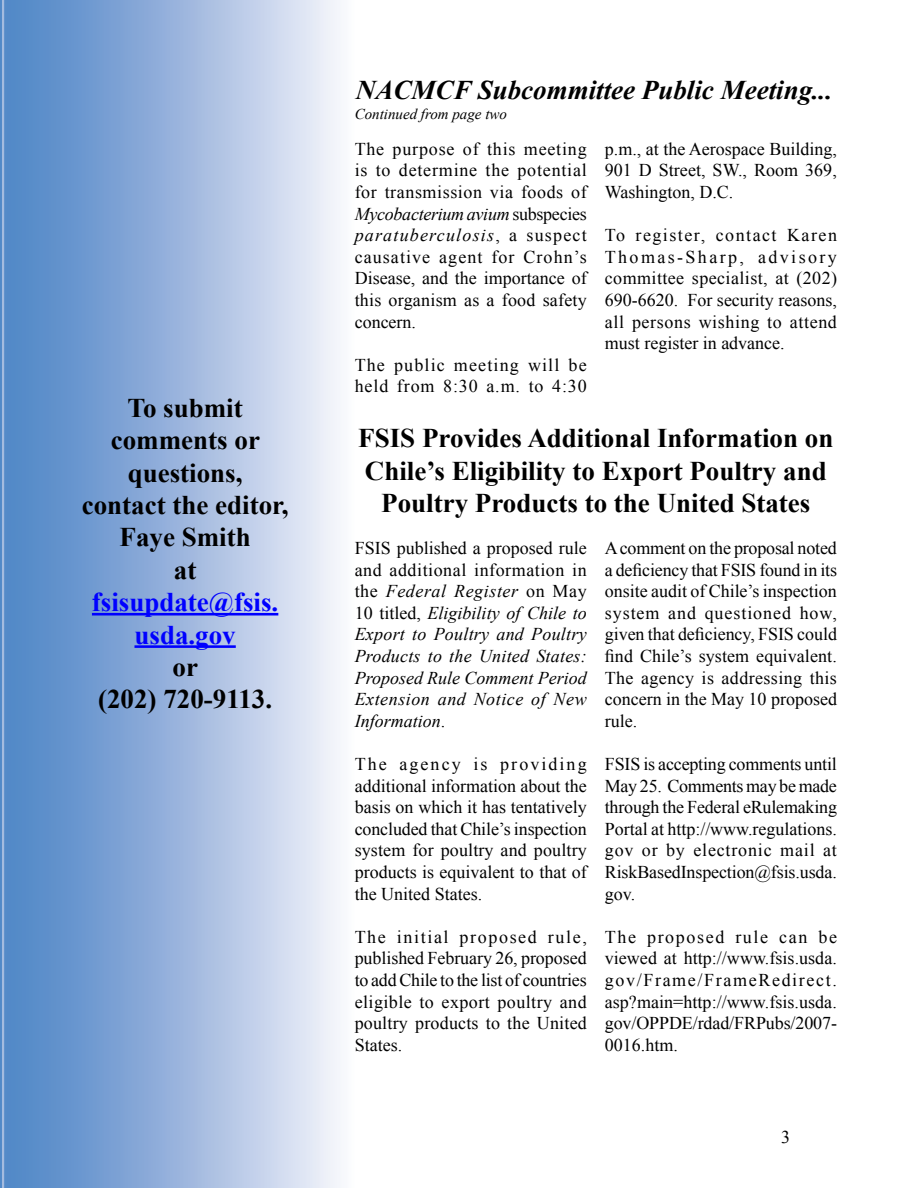
<style>
.page{position:relative;width:918px;height:1188px;background:#fff}
.page>*{position:absolute;margin:0;border:0;box-sizing:border-box;transform-origin:0 0}
.t1{font:700 27px/32.4px "Times New Roman";color:#000;text-align:center}
.t2{font:italic 700 27px "Times New Roman";color:#000}
.t3{font:700 27px/32.4px "Times New Roman";color:#00f;text-align:center}
.t4{font:18px/21.6px "Times New Roman";color:#000;text-align:justify}
.t5{font:italic 18px/21.6px "Times New Roman";color:#000;text-align:justify}
.t6{font:18px/21.6px "Times New Roman";letter-spacing:.065em;color:#000}
.t7{font:italic 15px "Times New Roman";color:#000}
.s1{font-style:italic}
.s2{font-style:normal}
</style>
<div class="page">
<div style="left:0;top:0;width:355px;height:1188px;background:linear-gradient(to right,#477ec3,#f6f4fb)"></div>
<hr style="left:92px;top:613px;width:186px;height:3px;background:#00f">
<hr style="left:134px;top:645px;width:102px;height:3px;background:#00f">
<h1 class="t1" style="left:82px;top:391px;width:208px">To submit comments or questions,<br>contact the editor,<br>Faye Smith<br>at</h1>
<h1 class="t3" style="left:92px;top:585px;width:188px">fsisupdate@fsis. usda.gov</h1>
<h1 class="t1" style="left:98px;top:650px;width:175px">or<br>(202) 720-9113.</h1>
<h1 class="t2" style="left:356px;top:71px;width:478px">NACMCF Subcommittee Public Meeting...</h1>
<p class="t7" style="left:355px;top:104px;width:154px">Continued from page two</p>
<p class="t4" style="left:355px;top:138px;width:234px">The purpose of this meeting is to determine the potential for transmission via foods of <span class="s1">Mycobacterium avium</span> subspecies <span class="s1">paratuberculosis</span>, a suspect causative agent for Crohn’s Disease, and the importance of this organism as a food safety concern.</p>
<p class="t6" style="left:355px;top:354px;width:234px">The public meeting will be held from 8:30 a.m. to 4:30</p>
<p class="t4" style="left:605px;top:138px;width:234px">p.m., at the Aerospace Building, 901 D Street, SW., Room 369, Washington, D.C.</p>
<p class="t4" style="left:605px;top:224px;width:234px">To register, contact Karen Thomas-Sharp, advisory committee specialist, at (202)<br>690-6620. For security reasons, all persons wishing to attend must register in advance.</p>
<h1 class="t1" style="left:358px;top:421px;width:477px">FSIS Provides Additional Information on<br>Chile’s Eligibility to Export Poultry and<br>Poultry Products to the United States</h1>
<p class="t5" style="left:355px;top:537px;width:234px"><span class="s2">FSIS published a proposed rule and additional information in the</span> Federal Register <span class="s2">on May 10 titled,</span> Eligibility of Chile to Export to Poultry and Poultry Products to the United States:<br>Proposed Rule Comment Period Extension and Notice of New Information<span class="s2">.</span></p>
<p class="t4" style="left:355px;top:753px;width:234px">The agency is providing additional information about the basis on which it has tentatively concluded that Chile’s inspection system for poultry and poultry products is equivalent to that of the United States.</p>
<p class="t4" style="left:355px;top:926px;width:234px">The initial proposed rule, published February 26, proposed to add Chile to the list of countries eligible to export poultry and poultry products to the United States.</p>
<p class="t4" style="left:605px;top:537px;width:234px">A comment on the proposal noted a deficiency that FSIS found in its onsite audit of Chile’s inspection system and questioned how, given that deficiency, FSIS could find Chile’s system equivalent.<br>The agency is addressing this concern in the May 10 proposed rule.</p>
<p class="t4" style="left:605px;top:753px;width:234px">FSIS is accepting comments until May 25. Comments may be made through the Federal eRulemaking Portal at http://www.regulations. gov or by electronic mail at RiskBasedInspection@fsis.usda. gov.</p>
<p class="t4" style="left:605px;top:926px;width:234px">The proposed rule can be viewed at http://www.fsis.usda. gov/Frame/FrameRedirect. asp?main=http://www.fsis.usda. gov/OPPDE/rdad/FRPubs/2007- 0016.htm.</p>
<p class="t4" style="left:781px;top:1126px;width:10px">3</p>
</div>
